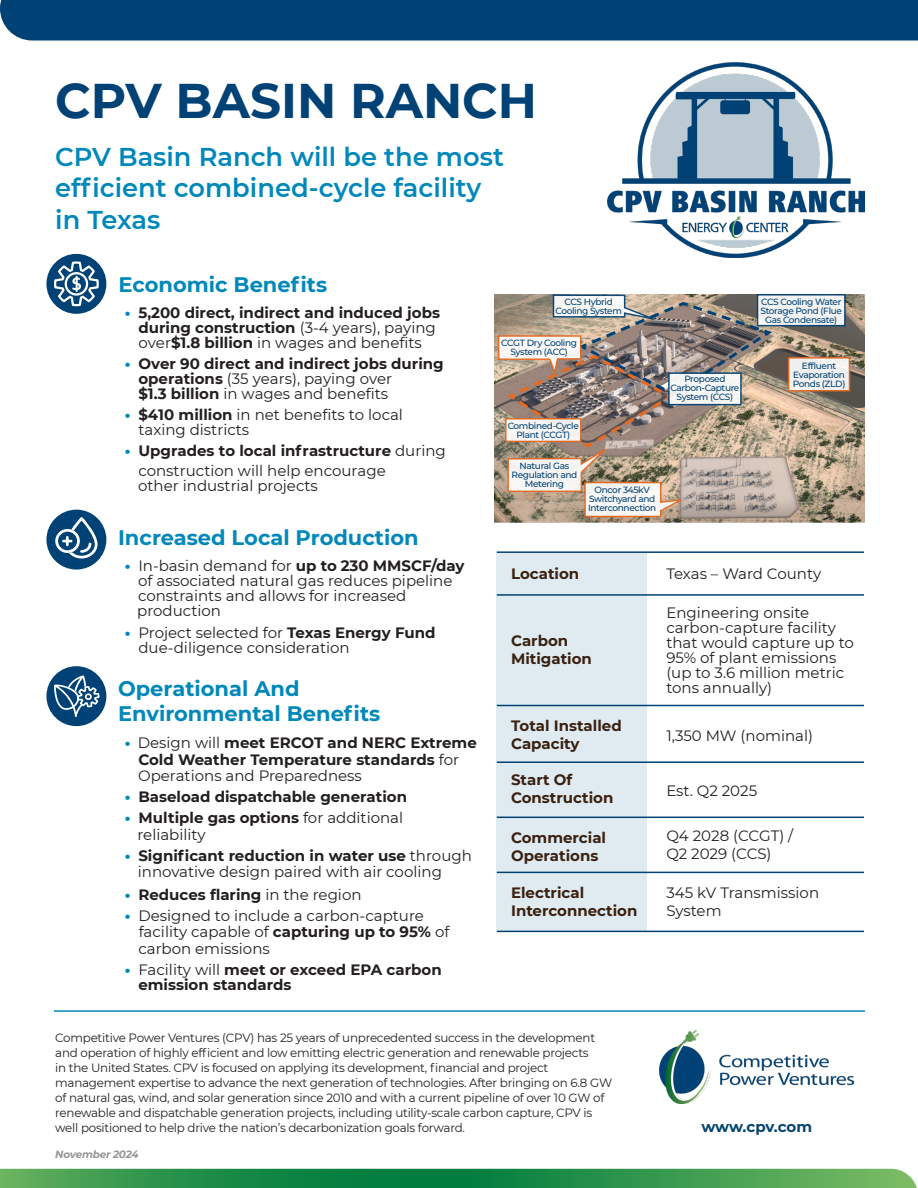
<style>
.page{position:relative;width:918px;height:1188px;background:#fff}
.page>*{position:absolute;margin:0;border:0;box-sizing:border-box;transform-origin:0 0}
.t1{font:700 48.6px "Montserrat";color:#004275}
.t2{font:600 25.8px/31.5px "Montserrat";color:#08b}
.t3{font:700 21px/25.2px "Montserrat";color:#08b}
.t4{font:15px/15px "Montserrat";color:#231f20}
.t5{font:700 15px/15px "Montserrat";color:#231f20}
.t6{font:700 15px/18px "Montserrat";color:#3a2111}
.t7{font:700 15px "Montserrat";letter-spacing:-.01em;color:#05456f}
.t8{font:12px/15px "Montserrat";letter-spacing:-.02em;color:#231f20}
.t9{font:italic 700 10.5px "Montserrat";letter-spacing:-.02em;color:#939598}
.t10{font:500 9px/9px "Montserrat";letter-spacing:-.04em;color:#004275;text-align:center}
.s1{font-weight:800;color:#08b}
.s2{font-weight:400}
.s3{font-weight:700}
</style>
<div class="page">
<div style="left:497px;top:552px;width:150px;height:379px;background:#dfebf0"></div>
<hr style="left:497px;top:594px;width:367px;height:2px;background:#004275">
<hr style="left:497px;top:705px;width:367px;height:1px;background:#004275">
<hr style="left:497px;top:761px;width:367px;height:2px;background:#004275">
<hr style="left:497px;top:817px;width:367px;height:1px;background:#004275">
<hr style="left:497px;top:872px;width:367px;height:1px;background:#004275">
<hr style="left:497px;top:931px;width:367px;height:1px;background:#004275">
<hr style="left:497px;top:551px;width:367px;height:2px;background:#004275">
<div style="left:46px;top:254px;width:60px;height:60px;background:#004275;border-radius:50%"></div>
<div style="left:46px;top:510px;width:60px;height:60px;background:#004275;border-radius:50%"></div>
<div style="left:46px;top:666px;width:60px;height:60px;background:#004275;border-radius:50%"></div>
<svg style="left:54px;top:676px;width:46px;height:41px"></svg>
<svg style="left:55px;top:517px;width:43px;height:41px"></svg>
<svg style="left:54px;top:261px;width:45px;height:45px"></svg>
<img style="left:495px;top:294px;width:370px;height:229px">
<img style="left:660px;top:1031px;width:194px;height:73px">
<div style="left:0;top:0;width:918px;height:40px;background:#004275"></div>
<svg style="left:0;top:1169px;width:917px;height:19px;background:#31964e"></svg>
<img style="left:607px;top:62px;width:258px;height:195px">
<hr style="left:54px;top:1010px;width:811px;height:2px;background:#08b">
<img style="left:497px;top:294px;width:279px;height:224px">
<div style="left:788px;top:357px;width:62px;height:35px;background:#f1f0f0;border:2px solid #e76a21"></div>
<div style="left:757px;top:294px;width:89px;height:32px;background:#f2f1f1;border:2px solid #004275"></div>
<p class="t1" style="left:55px;top:66px;width:483px">CPV BASIN RANCH</p>
<p class="t2" style="left:55px;top:140px;width:450px">CPV Basin Ranch will be the most efficient combined-cycle facility in Texas</p>
<p class="t3" style="left:118px;top:271px;width:210px">Economic Benefits</p>
<p class="t5" style="left:138px;top:305px;width:303px;text-indent:-14px"><span class="s1">•</span> 5,200 direct, indirect and induced jobs during construction <span class="s2">(3-4 years), paying over</span>$1.8 billion <span class="s2">in wages and benefits</span></p>
<p class="t5" style="left:138px;top:356px;width:307px;text-indent:-14px"><span class="s1">•</span> Over 90 direct and indirect jobs during operations <span class="s2">(35 years), paying over<br></span>$1.3 billion <span class="s2">in wages and benefits</span></p>
<p class="t4" style="left:138px;top:407px;width:266px;text-indent:-14px"><span class="s1">•</span> <span class="s3">$410 million</span> in net benefits to local taxing districts</p>
<p class="t4" style="left:138px;top:441px;width:309px;line-height:19.5px;text-indent:-14px"><span class="s1">•</span> <span class="s3">Upgrades to local infrastructure</span> during construction will help encourage</p>
<p class="t4" style="left:138px;top:477px;width:181px">other industrial projects</p>
<p class="t3" style="left:118px;top:524px;width:302px">Increased Local Production</p>
<p class="t4" style="left:137px;top:557px;width:329px;text-indent:-12px"><span class="s1">•</span> In-basin demand for <span class="s3">up to 230 MMSCF/day </span>of associated natural gas reduces pipeline constraints and allows for increased production</p>
<p class="t4" style="left:138px;top:625px;width:299px;text-indent:-14px"><span class="s1">•</span> Project selected for <span class="s3">Texas Energy Fund </span>due-diligence consideration</p>
<p class="t3" style="left:118px;top:675px;width:264px">Operational And<br>Environmental Benefits</p>
<p class="t5" style="left:138px;top:734px;width:340px;line-height:16.5px;text-indent:-13px"><span class="s1">•</span> <span class="s2">Design will</span> meet ERCOT and NERC Extreme<br>Cold Weather Temperature standards <span class="s2">for<br>Operations and Preparedness</span></p>
<p class="t5" style="left:125px;top:789px;width:284px"><span class="s1">•</span> Baseload dispatchable generation</p>
<p class="t4" style="left:138px;top:809px;width:267px;line-height:16.5px;text-indent:-13px"><span class="s1">•</span> <span class="s3">Multiple gas options</span> for additional reliability</p>
<p class="t4" style="left:138px;top:847px;width:336px;line-height:16.5px;text-indent:-13px"><span class="s1">•</span> <span class="s3">Significant reduction in water use</span> through innovative design paired with air cooling</p>
<p class="t5" style="left:125px;top:886px;width:238px"><span class="s1">•</span> Reduces flaring <span class="s2">in the region</span></p>
<p class="t4" style="left:138px;top:907px;width:313px;line-height:16.5px;text-indent:-14px"><span class="s1">•</span> Designed to include a carbon-capture facility capable of <span class="s3">capturing up to 95%</span> of carbon emissions</p>
<p class="t5" style="left:138px;top:961px;width:305px;text-indent:-14px"><span class="s1">•</span> <span class="s2">Facility will</span> meet or exceed EPA carbon emission standards</p>
<p class="t10" style="left:564px;top:297px;width:50px">CCS Hybrid</p>
<p class="t10" style="left:555px;top:306px;width:68px">Cooling System</p>
<p class="t10" style="left:501px;top:338px;width:77px">CCGT Dry Cooling</p>
<p class="t10" style="left:510px;top:347px;width:59px">System (ACC)</p>
<p class="t10" style="left:508px;top:420px;width:73px">Combined-Cycle</p>
<p class="t10" style="left:516px;top:429px;width:55px">Plant (CCGT)</p>
<p class="t10" style="left:520px;top:461px;width:51px">Natural Gas</p>
<p class="t10" style="left:512px;top:470px;width:67px">Regulation and</p>
<p class="t10" style="left:525px;top:479px;width:41px">Metering</p>
<p class="t10" style="left:588px;top:485px;width:70px">Oncor 345kV<br>Switchyard and<br>Interconnection</p>
<p class="t10" style="left:670px;top:374px;width:71px">Proposed<br>Carbon-Capture</p>
<p class="t10" style="left:677px;top:392px;width:58px">System (CCS)</p>
<p class="t10" style="left:761px;top:297px;width:82px">CCS Cooling Water</p>
<p class="t10" style="left:760px;top:306px;width:83px">Storage Pond (Flue<br>Gas Condensate)</p>
<p class="t10" style="left:802px;top:361px;width:36px">Effluent</p>
<p class="t10" style="left:793px;top:370px;width:53px">Evaporation</p>
<p class="t10" style="left:793px;top:379px;width:54px">Ponds (ZLD)</p>
<p class="t6" style="left:511px;top:564px;width:70px">Location</p>
<p class="t6" style="left:511px;top:631px;width:82px">Carbon<br>Mitigation</p>
<p class="t6" style="left:511px;top:716px;width:112px">Total Installed<br>Capacity</p>
<p class="t6" style="left:511px;top:770px;width:104px">Start Of<br>Construction</p>
<p class="t6" style="left:511px;top:828px;width:97px">Commercial<br>Operations</p>
<p class="t6" style="left:511px;top:883px;width:128px">Electrical<br>Interconnection</p>
<p class="t4" style="left:666px;top:566px;width:156px">Texas – Ward County</p>
<p class="t4" style="left:666px;top:604px;width:189px">Engineering onsite carbon-capture facility that would capture up to<br>95% of plant emissions (up to 3.6 million metric tons annually)</p>
<p class="t4" style="left:666px;top:727px;width:148px">1,350 MW (nominal)</p>
<p class="t4" style="left:666px;top:783px;width:92px">Est. Q2 2025</p>
<p class="t4" style="left:666px;top:827px;width:128px;line-height:18px">Q4 2028 (CCGT) /<br>Q2 2029 (CCS)</p>
<p class="t4" style="left:666px;top:883px;width:154px;line-height:18px">345 kV Transmission<br>System</p>
<p class="t8" style="left:55px;top:1029px;width:559px">Competitive Power Ventures (CPV) has 25 years of unprecedented success in the development and operation of highly efficient and low emitting electric generation and renewable projects<br>in the United States. CPV is focused on applying its development, financial and project management expertise to advance the next generation of technologies. After bringing on 6.8 GW of natural gas, wind, and solar generation since 2010 and with a current pipeline of over 10 GW of renewable and dispatchable generation projects, including utility-scale carbon capture, CPV is well positioned to help drive the nation’s decarbonization goals forward.</p>
<p class="t9" style="left:55px;top:1147px;width:85px">November 2024</p>
<p class="t7" style="left:701px;top:1116px;width:112px">www.cpv.com</p>
</div>
